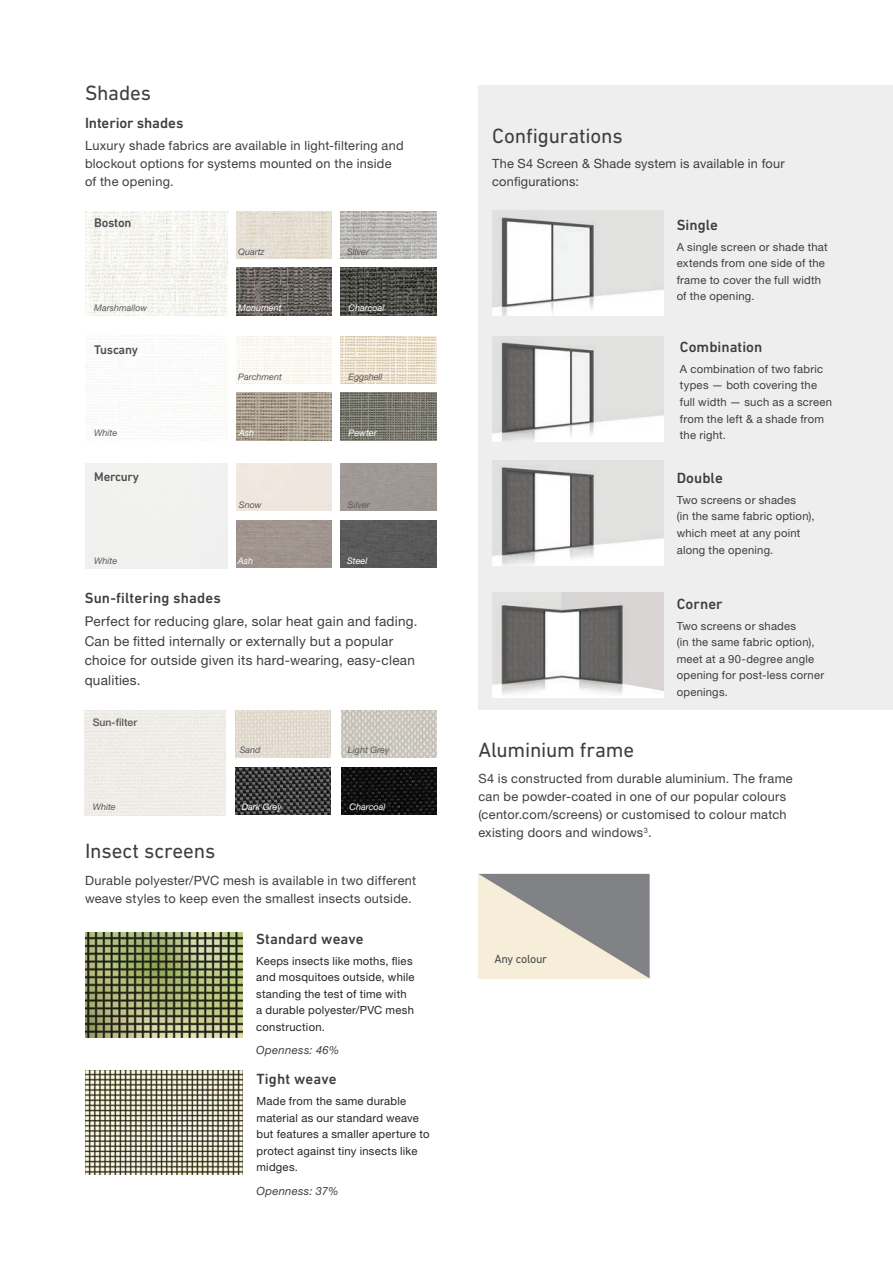
<style>
.page{position:relative;width:893px;height:1263px;background:#fff}
.page>*{position:absolute;margin:0;border:0;box-sizing:border-box;transform-origin:0 0}
.t1{font:21px "DIN Next LT Pro";letter-spacing:-.01em;color:#3e3e3f}
.t2{font:500 15px "DIN Next LT Pro";letter-spacing:.005em;color:#3e3e3f}
.t3{font:13.5px/19.5px "Helvetica Neue LT Pro";letter-spacing:.02em;color:#3e3e3f}
.t4{font:12.75px/18px "Helvetica Neue LT Pro";letter-spacing:.02em;color:#3e3e3f}
.t5{font:500 12.75px "DIN Next LT Pro";letter-spacing:-.02em;color:#4b4c4d}
.t6{font:12px "DIN Next LT Pro";letter-spacing:-.02em;color:#4b4c4d}
.t7{font:11.25px/16.5px "Helvetica Neue LT Pro";letter-spacing:.02em;color:#3e3e3f}
.t8{font:11.25px/16.5px "Helvetica Neue LT Pro";letter-spacing:.02em;color:#282323}
.t9{font:italic 11.25px "Helvetica Neue LT Pro";letter-spacing:.03em;color:#3e3e3f}
.t10{font:500 10.5px "Helvetica Neue LT Pro";color:#57585a}
.t11{font:italic 9px "Helvetica Neue LT Pro";color:#57585a}
.t12{font:italic 9px "Helvetica Neue LT Pro";color:#fff}
</style>
<div class="page">
<div style="left:478px;top:85px;width:415px;height:625px;background:#eeeeef"></div>
<img style="left:492px;top:211px;width:171px;height:104px">
<img style="left:492px;top:336px;width:171px;height:105px">
<img style="left:492px;top:461px;width:171px;height:104px">
<svg style="left:478px;top:874px;width:172px;height:104px;background:#bbb8af"></svg>
<img style="left:341px;top:336px;width:95px;height:47px">
<img style="left:236px;top:393px;width:96px;height:47px">
<img style="left:341px;top:393px;width:95px;height:47px">
<img style="left:86px;top:211px;width:142px;height:105px">
<img style="left:236px;top:211px;width:96px;height:47px">
<img style="left:341px;top:211px;width:95px;height:47px">
<img style="left:341px;top:268px;width:95px;height:47px">
<img style="left:236px;top:268px;width:96px;height:47px">
<div style="left:85px;top:711px;width:141px;height:104px;background:#efede8"></div>
<img style="left:235px;top:711px;width:95px;height:47px">
<img style="left:341px;top:711px;width:95px;height:47px">
<img style="left:235px;top:767px;width:95px;height:47px">
<img style="left:341px;top:767px;width:95px;height:47px">
<img style="left:85px;top:932px;width:157px;height:105px">
<img style="left:85px;top:1070px;width:157px;height:105px">
<div style="left:341px;top:520px;width:95px;height:47px;background:#5a5a5a"></div>
<img style="left:492px;top:592px;width:171px;height:105px">
<h1 class="t1" style="left:85px;top:80px;width:68px">Shades</h1>
<p class="t2" style="left:85px;top:114px;width:100px">Interior shades</p>
<p class="t4" style="left:85px;top:136px;width:320px">Luxury shade fabrics are available in light-filtering and blockout options for systems mounted on the inside of the opening.</p>
<p class="t5" style="left:94px;top:215px;width:39px">Boston</p>
<p class="t11" style="left:94px;top:303px;width:55px">Marshmallow</p>
<p class="t5" style="left:94px;top:342px;width:45px">Tuscany</p>
<p class="t11" style="left:94px;top:427px;width:25px">White</p>
<p class="t5" style="left:94px;top:469px;width:46px">Mercury</p>
<p class="t11" style="left:94px;top:555px;width:25px">White</p>
<p class="t11" style="left:238px;top:246px;width:28px">Quartz</p>
<p class="t11" style="left:347px;top:246px;width:23px">Silver</p>
<p class="t12" style="left:238px;top:303px;width:45px">Monument</p>
<p class="t12" style="left:348px;top:303px;width:37px">Charcoal</p>
<p class="t11" style="left:238px;top:371px;width:45px">Parchment</p>
<p class="t11" style="left:348px;top:371px;width:35px">Eggshell</p>
<p class="t12" style="left:239px;top:427px;width:17px">Ash</p>
<p class="t12" style="left:348px;top:427px;width:30px">Pewter</p>
<p class="t11" style="left:239px;top:499px;width:24px">Snow</p>
<p class="t11" style="left:348px;top:499px;width:23px">Silver</p>
<p class="t12" style="left:238px;top:555px;width:17px">Ash</p>
<p class="t12" style="left:347px;top:555px;width:22px">Steel</p>
<p class="t2" style="left:85px;top:589px;width:138px">Sun-filtering shades</p>
<p class="t3" style="left:85px;top:612px;width:334px">Perfect for reducing glare, solar heat gain and fading.<br>Can be fitted internally or externally but a popular choice for outside given its hard-wearing, easy-clean qualities.</p>
<p class="t10" style="left:93px;top:716px;width:46px">Sun-filter</p>
<p class="t11" style="left:240px;top:745px;width:22px">Sand</p>
<p class="t11" style="left:348px;top:745px;width:43px">Light Grey</p>
<p class="t11" style="left:93px;top:801px;width:25px">White</p>
<p class="t12" style="left:242px;top:801px;width:41px">Dark Grey</p>
<p class="t12" style="left:350px;top:801px;width:37px">Charcoal</p>
<h1 class="t1" style="left:85px;top:839px;width:132px">Insect screens</h1>
<p class="t4" style="left:85px;top:871px;width:333px">Durable polyester/PVC mesh is available in two different weave styles to keep even the smallest insects outside.</p>
<p class="t2" style="left:256px;top:930px;width:109px">Standard weave</p>
<p class="t8" style="left:256px;top:952px;width:160px">Keeps insects like moths, flies and mosquitoes outside, while standing the test of time with a durable polyester/PVC mesh construction.</p>
<p class="t9" style="left:256px;top:1043px;width:85px">Openness: 46%</p>
<p class="t2" style="left:257px;top:1071px;width:82px">Tight weave</p>
<p class="t8" style="left:257px;top:1093px;width:174px">Made from the same durable material as our standard weave but features a smaller aperture to protect against tiny insects like midges.</p>
<p class="t9" style="left:257px;top:1184px;width:84px">Openness: 37%</p>
<h1 class="t1" style="left:492px;top:124px;width:132px">Configurations</h1>
<p class="t4" style="left:492px;top:154px;width:294px">The S4 Screen &amp; Shade system is available in four configurations:</p>
<p class="t2" style="left:677px;top:216px;width:43px">Single</p>
<p class="t7" style="left:677px;top:238px;width:153px">A single screen or shade that extends from one side of the frame to cover the full width of the opening.</p>
<p class="t2" style="left:680px;top:338px;width:84px">Combination</p>
<p class="t7" style="left:680px;top:360px;width:154px">A combination of two fabric types — both covering the full width — such as a screen from the left &amp; a shade from the right.</p>
<p class="t2" style="left:677px;top:469px;width:48px">Double</p>
<p class="t7" style="left:677px;top:491px;width:139px">Two screens or shades<br>(in the same fabric option), which meet at any point along the opening.</p>
<p class="t2" style="left:677px;top:595px;width:47px">Corner</p>
<p class="t7" style="left:677px;top:617px;width:149px">Two screens or shades<br>(in the same fabric option), meet at a 90-degree angle opening for post-less corner openings.</p>
<h1 class="t1" style="left:478px;top:737px;width:157px">Aluminium frame</h1>
<p class="t4" style="left:478px;top:769px;width:316px">S4 is constructed from durable aluminium. The frame can be powder-coated in one of our popular colours (centor.com/screens) or customised to colour match existing doors and windows<sup>3</sup>.</p>
<p class="t6" style="left:494px;top:952px;width:54px">Any colour</p>
</div>
